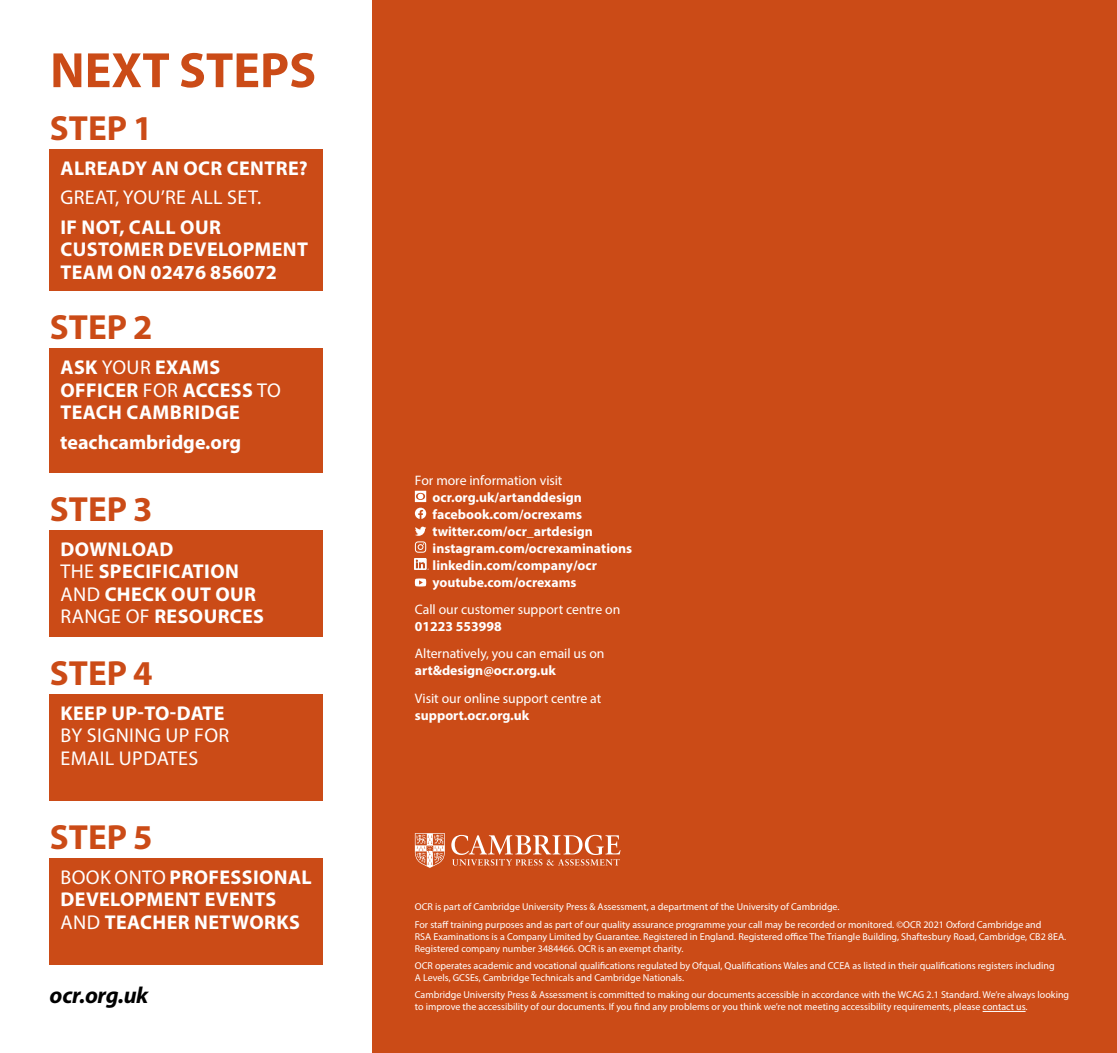
<style>
.page{position:relative;width:1117px;height:1053px;background:#fff}
.page>*{position:absolute;margin:0;border:0;box-sizing:border-box;transform-origin:0 0}
.Next_Steps_Header{font:700 50px "Myriad Pro";color:#cb4b17}
.Next_Steps_Subhead{font:700 35px "Myriad Pro";color:#cb4b17}
.URLs{font:italic 700 23.12px "Myriad Pro";letter-spacing:-.015em;color:#000}
.Next_Steps_Text{font:700 20px/22.5px "Myriad Pro";letter-spacing:.02em;color:#fff}
.Next_Steps_Text-2{font:20px/22.5px "Myriad Pro";letter-spacing:.02em;color:#fff}
.Next_Steps_Text-3{font:700 20px "Myriad Pro";color:#fff}
.More_Info_3mm{font:13.75px/16.9px "Myriad Pro";letter-spacing:-.005em;color:#fff}
.More_Info{font:700 13.75px "Myriad Pro";color:#fff}
.More_Info-2{font:13.75px "Myriad Pro";letter-spacing:-.005em;color:#fff}
.More_Info_3mm-2{font:700 13.75px "Myriad Pro";color:#fff}
.Company_Details{font:10px/12px "Myriad Pro";color:#fff}
.s1{font-weight:400}
.s2{font-weight:700}
</style>
<div class="page">
<div style="left:50px;top:857px;width:272px;height:107px;background:#cb4b17"></div>
<div style="left:50px;top:694px;width:272px;height:106px;background:#cb4b17"></div>
<div style="left:50px;top:530px;width:272px;height:106px;background:#cb4b17"></div>
<div style="left:50px;top:348px;width:272px;height:124px;background:#cb4b17"></div>
<div style="left:50px;top:149px;width:272px;height:142px;background:#cb4b17"></div>
<div style="left:372px;top:0;width:744px;height:1052px;background:#cb4b17"></div>
<svg style="left:415px;top:490px;width:11px;height:29px"></svg>
<svg style="left:415px;top:526px;width:11px;height:26px"></svg>
<svg style="left:415px;top:558px;width:13px;height:11px"></svg>
<svg style="left:415px;top:578px;width:11px;height:8px"></svg>
<hr style="left:982px;top:1011px;width:43px;height:1px;background:#fff">
<svg style="left:451px;top:834px;width:169px;height:31px"></svg>
<svg style="left:415px;top:833px;width:30px;height:34px"></svg>
<p class="Next_Steps_Header" style="left:50px;top:38px;width:267px">NEXT STEPS</p>
<p class="Next_Steps_Subhead" style="left:50px;top:105px;width:104px">STEP 1</p>
<p class="Next_Steps_Text" style="left:60px;top:156px;width:249px">ALREADY AN OCR CENTRE?</p>
<p class="Next_Steps_Text-2" style="left:60px;top:186px;width:202px">GREAT, YOU’RE ALL SET.</p>
<p class="Next_Steps_Text" style="left:60px;top:215px;width:249px">IF NOT, CALL OUR<br>CUSTOMER DEVELOPMENT<br>TEAM ON 02476 856072</p>
<p class="Next_Steps_Subhead" style="left:50px;top:304px;width:104px">STEP 2</p>
<p class="Next_Steps_Text" style="left:60px;top:355px;width:222px">ASK <span class="s1">YOUR</span> EXAMS<br>OFFICER <span class="s1">FOR</span> ACCESS <span class="s1">TO<br></span>TEACH CAMBRIDGE</p>
<p class="Next_Steps_Text-3" style="left:60px;top:429px;width:182px">teachcambridge.org</p>
<p class="Next_Steps_Subhead" style="left:50px;top:486px;width:104px">STEP 3</p>
<p class="Next_Steps_Text" style="left:60px;top:537px;width:205px">DOWNLOAD<br><span class="s1">THE</span> SPECIFICATION<br><span class="s1">AND</span> CHECK OUT OUR<br><span class="s1">RANGE OF</span> RESOURCES</p>
<p class="Next_Steps_Subhead" style="left:50px;top:650px;width:104px">STEP 4</p>
<p class="Next_Steps_Text-2" style="left:60px;top:701px;width:170px"><span class="s2">KEEP UP-TO-DATE<br></span>BY SIGNING UP FOR<br>EMAIL UPDATES</p>
<p class="Next_Steps_Subhead" style="left:50px;top:814px;width:104px">STEP 5</p>
<p class="Next_Steps_Text" style="left:60px;top:864px;width:253px"><span class="s1">BOOK ONTO</span> PROFESSIONAL<br>DEVELOPMENT EVENTS<br><span class="s1">AND</span> TEACHER NETWORKS</p>
<p class="URLs" style="left:50px;top:980px;width:100px">ocr.org.uk</p>
<p class="More_Info-2" style="left:415px;top:472px;width:149px">For more information visit</p>
<p class="More_Info" style="left:432px;top:488px;width:151px">ocr.org.uk/artanddesign</p>
<p class="More_Info" style="left:432px;top:505px;width:151px">facebook.com/ocrexams</p>
<p class="More_Info" style="left:432px;top:522px;width:162px">twitter.com/ocr_artdesign</p>
<p class="More_Info" style="left:432px;top:539px;width:201px">instagram.com/ocrexaminations</p>
<p class="More_Info" style="left:432px;top:556px;width:166px">linkedin.com/company/ocr</p>
<p class="More_Info_3mm-2" style="left:432px;top:573px;width:145px">youtube.com/ocrexams</p>
<p class="More_Info_3mm" style="left:415px;top:600px;width:207px">Call our customer support centre on<br><span class="s2">01223 553998</span></p>
<p class="More_Info_3mm" style="left:415px;top:645px;width:191px">Alternatively, you can email us on <span class="s2">art&amp;design@ocr.org.uk</span></p>
<p class="More_Info_3mm" style="left:415px;top:689px;width:188px">Visit our online support centre at <span class="s2">support.ocr.org.uk</span></p>
<p class="Company_Details" style="left:415px;top:900px;width:426px">OCR is part of Cambridge University Press &amp; Assessment, a department of the University of Cambridge.</p>
<p class="Company_Details" style="left:415px;top:918px;width:652px">For staff training purposes and as part of our quality assurance programme your call may be recorded or monitored. ©OCR 2021 Oxford Cambridge and<br>RSA Examinations is a Company Limited by Guarantee. Registered in England. Registered office The Triangle Building, Shaftesbury Road, Cambridge, CB2 8EA.<br>Registered company number 3484466. OCR is an exempt charity.</p>
<p class="Company_Details" style="left:415px;top:959px;width:641px">OCR operates academic and vocational qualifications regulated by Ofqual, Qualifications Wales and CCEA as listed in their qualifications registers including<br>A Levels, GCSEs, Cambridge Technicals and Cambridge Nationals.</p>
<p class="Company_Details" style="left:415px;top:988px;width:655px">Cambridge University Press &amp; Assessment is committed to making our documents accessible in accordance with the WCAG 2.1 Standard. We’re always looking to improve the accessibility of our documents. If you find any problems or you think we’re not meeting accessibility requirements, please contact us.</p>
</div>
